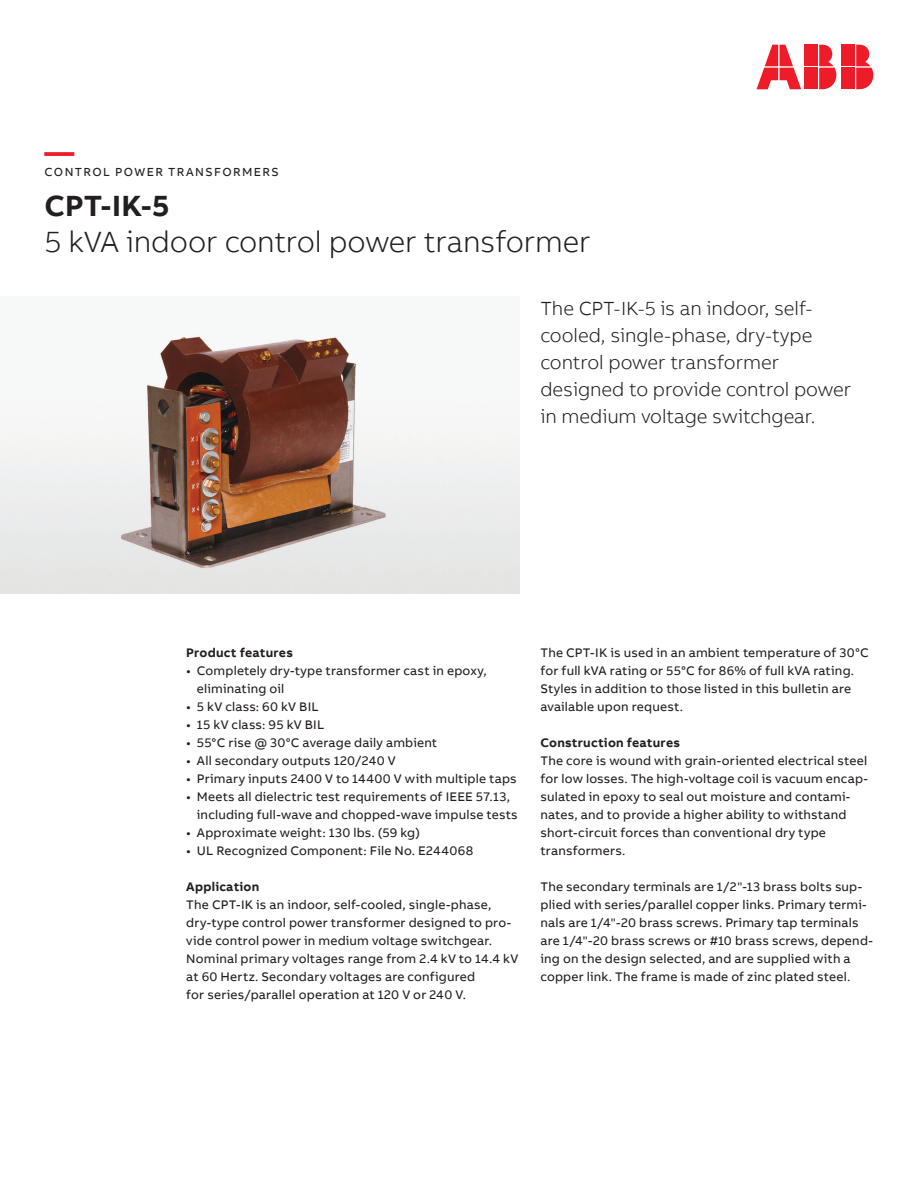
<style>
.page{position:relative;width:918px;height:1188px;background:#fff}
.page>*{position:absolute;margin:0;border:0;box-sizing:border-box;transform-origin:0 0}
.Subheadline_M_20pt_2{font:300 30px "AB Bvoice";letter-spacing:-.005em;color:#231f20}
.Headline_M_20pt_24pt{font:700 30px "AB Bvoice";color:#231f20}
.Headline_M_20pt_24pt-2{font:700 30px "AB Bvoice";color:#ee1c28}
.Lead_13pt_18pt{font:300 19.5px/27px "AB Bvoice";letter-spacing:-.005em;color:#231f20}
.Copytext_8_5pt_12pt{font:12.75px/18px "AB Bvoice";letter-spacing:.015em;color:#231f20}
.Paragraph_Title_8_5p{font:700 12.75px "AB Bvoice";letter-spacing:.02em;color:#231f20}
.Category_M_8pt_9_6pt{font:12px "AB Bvoice";letter-spacing:.12em;color:#231f20}
</style>
<div class="page">
<img style="left:0;top:335px;width:519px;height:258px">
<div style="left:842px;top:45px;width:13px;height:21px;background:#ee1c28"></div>
<div style="left:842px;top:68px;width:13px;height:21px;background:#ee1c28"></div>
<svg style="left:856px;top:45px;width:17px;height:44px"></svg>
<svg style="left:757px;top:45px;width:44px;height:44px"></svg>
<div style="left:805px;top:45px;width:13px;height:21px;background:#ee1c28"></div>
<div style="left:805px;top:68px;width:13px;height:21px;background:#ee1c28"></div>
<svg style="left:819px;top:45px;width:17px;height:44px"></svg>
<p class="Headline_M_20pt_24pt-2" style="left:45px;top:132px;width:31px">—</p>
<p class="Category_M_8pt_9_6pt" style="left:45px;top:165px;width:236px">CONTROL POWER TRANSFORMERS</p>
<p class="Headline_M_20pt_24pt" style="left:45px;top:186px;width:127px">CPT-IK-5</p>
<p class="Subheadline_M_20pt_2" style="left:45px;top:224px;width:547px">5 kVA indoor control power transformer</p>
<p class="Lead_13pt_18pt" style="left:540px;top:295px;width:312px">The CPT-IK-5 is an indoor, self&shy;cooled, single-phase, dry-type control power transformer designed to provide control power in medium voltage switchgear.</p>
<p class="Paragraph_Title_8_5p" style="left:186px;top:644px;width:108px">Product features</p>
<p class="Copytext_8_5pt_12pt" style="left:197px;top:661px;width:291px;text-indent:-11px">• Completely dry-type transformer cast in epoxy, eliminating oil</p>
<p class="Copytext_8_5pt_12pt" style="left:186px;top:697px;width:134px">• 5 kV class: 60 kV BIL</p>
<p class="Copytext_8_5pt_12pt" style="left:186px;top:715px;width:139px">• 15 kV class: 95 kV BIL</p>
<p class="Copytext_8_5pt_12pt" style="left:186px;top:733px;width:252px">• 55°C rise @ 30°C average daily ambient</p>
<p class="Copytext_8_5pt_12pt" style="left:186px;top:751px;width:211px">• All secondary outputs 120/240 V</p>
<p class="Copytext_8_5pt_12pt" style="left:186px;top:769px;width:332px">• Primary inputs 2400 V to 14400 V with multiple taps</p>
<p class="Copytext_8_5pt_12pt" style="left:197px;top:787px;width:322px;text-indent:-11px">• Meets all dielectric test requirements of IEEE 57.13, including full-wave and chopped-wave impulse tests</p>
<p class="Copytext_8_5pt_12pt" style="left:186px;top:823px;width:235px">• Approximate weight: 130 lbs. (59 kg)</p>
<p class="Copytext_8_5pt_12pt" style="left:186px;top:841px;width:288px">• UL Recognized Component: File No. E244068</p>
<p class="Paragraph_Title_8_5p" style="left:186px;top:878px;width:75px">Application</p>
<p class="Copytext_8_5pt_12pt" style="left:186px;top:895px;width:334px">The CPT-IK is an indoor, self-cooled, single-phase, dry-type control power transformer designed to pro&shy;vide control power in medium voltage switchgear.<br>Nominal primary voltages range from 2.4 kV to 14.4 kV at 60 Hertz. Secondary voltages are configured</p>
<p class="Copytext_8_5pt_12pt" style="left:186px;top:985px;width:281px">for series/parallel operation at 120 V or 240 V.</p>
<p class="Copytext_8_5pt_12pt" style="left:540px;top:643px;width:330px">The CPT-IK is used in an ambient temperature of 30°C for full kVA rating or 55°C for 86% of full kVA rating.<br>Styles in addition to those listed in this bulletin are available upon request.</p>
<p class="Paragraph_Title_8_5p" style="left:540px;top:734px;width:141px">Construction features</p>
<p class="Copytext_8_5pt_12pt" style="left:540px;top:751px;width:329px">The core is wound with grain-oriented electrical steel for low losses. The high-voltage coil is vacuum encap&shy;sulated in epoxy to seal out moisture and contami&shy;nates, and to provide a higher ability to withstand short-circuit forces than conventional dry type</p>
<p class="Copytext_8_5pt_12pt" style="left:540px;top:841px;width:87px">transformers.</p>
<p class="Copytext_8_5pt_12pt" style="left:540px;top:877px;width:334px">The secondary terminals are 1/2"-13 brass bolts sup&shy;plied with series/parallel copper links. Primary termi&shy;nals are 1/4"-20 brass screws. Primary tap terminals are 1/4"-20 brass screws or #10 brass screws, depend&shy;ing on the design selected, and are supplied with a copper link. The frame is made of zinc plated steel.</p>
</div>
